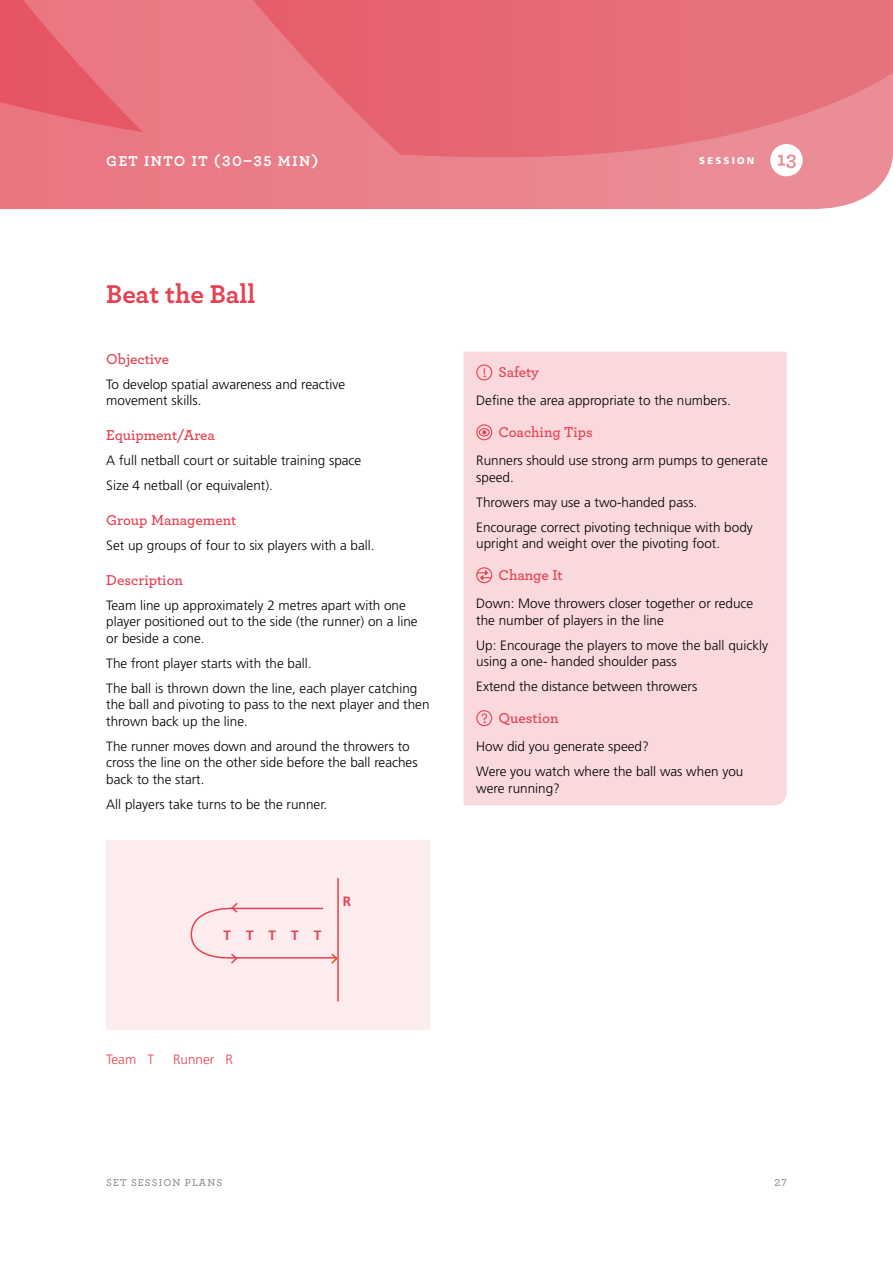
<style>
.page{position:relative;width:893px;height:1263px;background:#fff}
.page>*{position:absolute;margin:0;border:0;box-sizing:border-box;transform-origin:0 0}
.t1{font:700 27px "Archer";color:#e64151}
.t2{font:600 15px "Archer";color:#e64151}
.t3{font:700 15px "Archer";letter-spacing:.1em;color:#fff}
.t4{font:300 13.5px/16.5px "Frutiger LT Std";color:#000}
.t5{font:300 13.5px "Frutiger LT Std";color:#e64151}
.t6{font:700 13.5px "Frutiger LT Std";color:#e64151}
.t7{font:600 10.5px "Archer";letter-spacing:.1em;color:#8f9398}
.t8{font:900 9.75px "Frutiger LT Std";letter-spacing:.225em;color:#fff}
</style>
<div class="page">
<svg style="left:0;top:0;width:893px;height:209px;background:#e87580"></svg>
<div style="left:463px;top:352px;width:324px;height:453px;background:#fad9dc"></div>
<svg style="left:476px;top:364px;width:17px;height:17px"></svg>
<svg style="left:476px;top:424px;width:17px;height:17px"></svg>
<svg style="left:476px;top:567px;width:17px;height:17px"></svg>
<svg style="left:476px;top:710px;width:17px;height:17px"></svg>
<svg style="left:770px;top:144px;width:33px;height:32px"></svg>
<div style="left:106px;top:840px;width:323px;height:189px;background:#fcecee"></div>
<svg style="left:190px;top:902px;width:147px;height:62px"></svg>
<hr style="left:337px;top:878px;width:2px;height:123px;background:#e64151">
<p class="t3" style="left:106px;top:149px;width:214px">GET INTO IT (30–35 MIN)</p>
<p class="t8" style="left:699px;top:155px;width:57px">SESSION</p>
<h1 class="t1" style="left:106px;top:273px;width:151px">Beat the Ball</h1>
<p class="t2" style="left:106px;top:347px;width:64px">Objective</p>
<p class="t4" style="left:106px;top:376px;width:240px">To develop spatial awareness and reactive movement skills.</p>
<p class="t2" style="left:106px;top:424px;width:110px">Equipment/Area</p>
<p class="t4" style="left:106px;top:448px;width:257px;line-height:25px">A full netball court or suitable training space<br>Size 4 netball (or equivalent).</p>
<p class="t2" style="left:106px;top:509px;width:132px">Group Management</p>
<p class="t4" style="left:106px;top:537px;width:270px">Set up groups of four to six players with a ball.</p>
<p class="t2" style="left:106px;top:569px;width:78px">Description</p>
<p class="t4" style="left:106px;top:597px;width:313px">Team line up approximately 2 metres apart with one player positioned out to the side (the runner) on a line or beside a cone.</p>
<p class="t4" style="left:106px;top:651px;width:313px;line-height:25px">The front player starts with the ball.<br>The ball is thrown down the line, each player catching</p>
<p class="t4" style="left:106px;top:697px;width:325px">the ball and pivoting to pass to the next player and then thrown back up the line.</p>
<p class="t4" style="left:106px;top:738px;width:313px">The runner moves down and around the throwers to cross the line on the other side before the ball reaches back to the start.</p>
<p class="t4" style="left:106px;top:796px;width:223px">All players take turns to be the runner.</p>
<p class="t6" style="left:224px;top:927px;width:99px">T T T T T</p>
<p class="t6" style="left:343px;top:894px;width:10px">R</p>
<p class="t5" style="left:106px;top:1051px;width:50px">Team T</p>
<p class="t5" style="left:173px;top:1051px;width:62px">Runner R</p>
<p class="t2" style="left:499px;top:361px;width:42px">Safety</p>
<p class="t4" style="left:476px;top:393px;width:256px">Define the area appropriate to the numbers.</p>
<p class="t2" style="left:499px;top:421px;width:96px">Coaching Tips</p>
<p class="t4" style="left:476px;top:453px;width:293px">Runners should use strong arm pumps to generate speed.</p>
<p class="t4" style="left:476px;top:490px;width:278px;line-height:25px">Throwers may use a two-handed pass.<br>Encourage correct pivoting technique with body</p>
<p class="t4" style="left:476px;top:536px;width:245px">upright and weight over the pivoting foot.</p>
<p class="t2" style="left:499px;top:564px;width:66px">Change It</p>
<p class="t4" style="left:476px;top:595px;width:279px">Down: Move throwers closer together or reduce the number of players in the line</p>
<p class="t4" style="left:476px;top:637px;width:293px">Up: Encourage the players to move the ball quickly using a one- handed shoulder pass</p>
<p class="t4" style="left:476px;top:678px;width:223px">Extend the distance between throwers</p>
<p class="t2" style="left:499px;top:707px;width:62px">Question</p>
<p class="t4" style="left:476px;top:734px;width:269px;line-height:25px">How did you generate speed?<br>Were you watch where the ball was when you</p>
<p class="t4" style="left:476px;top:780px;width:85px">were running?</p>
<p class="t7" style="left:106px;top:1175px;width:117px">SET SESSION PLANS</p>
<p class="t7" style="left:774px;top:1175px;width:14px">27</p>
</div>
